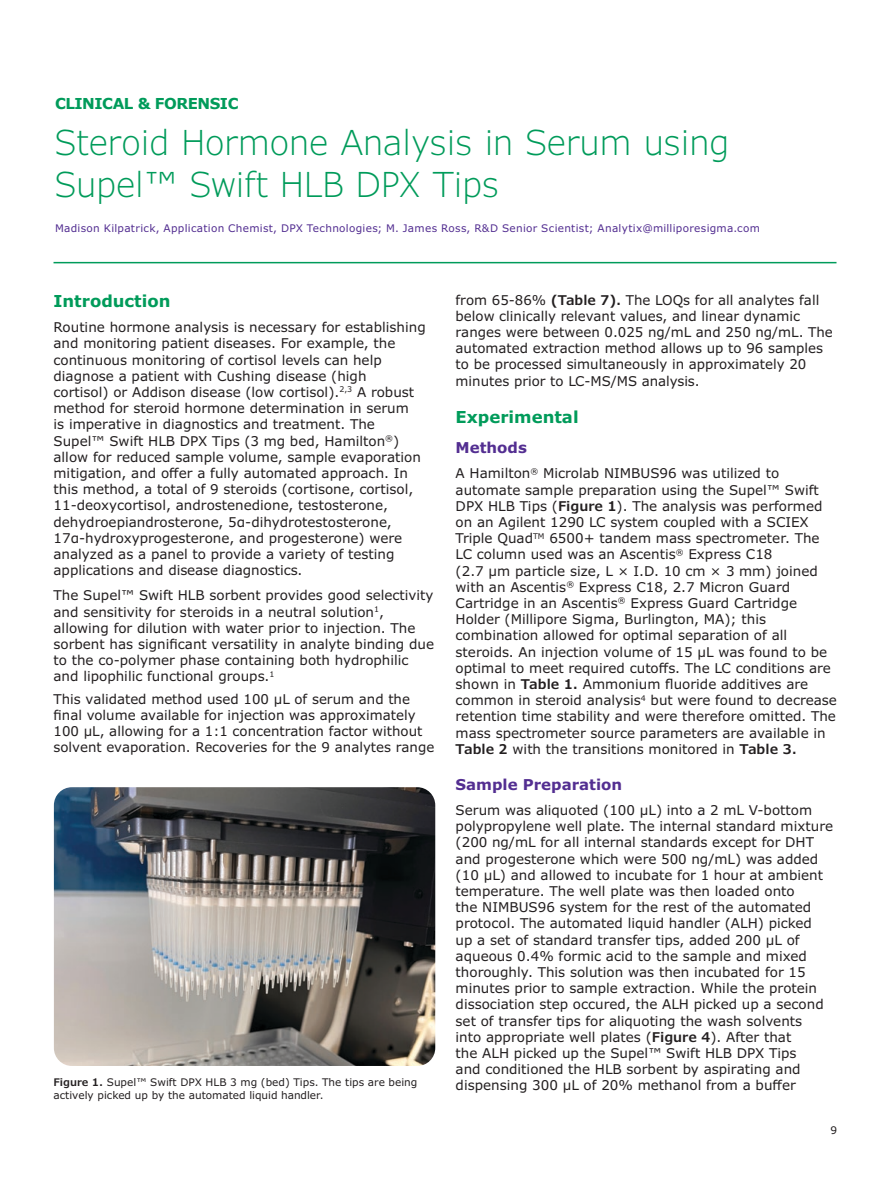
<style>
.page{position:relative;width:891px;height:1188px;background:#fff}
.page>*{position:absolute;margin:0;border:0;box-sizing:border-box;transform-origin:0 0}
.t1{font:300 34.5px/42px "Verdana Pro";color:#009b5a}
.t2{font:700 16.5px "Verdana Pro";color:#009b5a}
.t3{font:700 15px "Verdana Pro";color:#532e91}
.t4{font:700 15px "Verdana";letter-spacing:-.03em;color:#009b5a}
.t5{font:13.5px/16.2px "Verdana Pro";color:#231f20}
.t6{font:10.5px "Verdana Pro";letter-spacing:.025em;color:#532e91}
.t7{font:10.5px/12.6px "Verdana Pro";color:#231f20}
.s1{font-weight:600}
</style>
<div class="page">
<hr style="left:54px;top:262px;width:783px;height:1px;background:#009b5a">
<img style="left:54px;top:787px;width:381px;height:279px">
<p class="t4" style="left:55px;top:94px;width:185px">CLINICAL &amp; FORENSIC</p>
<h1 class="t1" style="left:55px;top:122px;width:676px">Steroid Hormone Analysis in Serum using<br>Supel™ Swift HLB DPX Tips</h1>
<p class="t6" style="left:55px;top:222px;width:706px">Madison Kilpatrick, Application Chemist, DPX Technologies; M. James Ross, R&amp;D Senior Scientist; Analytix@milliporesigma.com</p>
<p class="t2" style="left:54px;top:290px;width:119px">Introduction</p>
<p class="t5" style="left:54px;top:319px;width:374px">Routine hormone analysis is necessary for establishing and monitoring patient diseases. For example, the continuous monitoring of cortisol levels can help diagnose a patient with Cushing disease (high<br>cortisol) or Addison disease (low cortisol).<sup>2,3</sup> A robust method for steroid hormone determination in serum<br>is imperative in diagnostics and treatment. The Supel™ Swift HLB DPX Tips (3 mg bed, Hamilton<sup>®</sup>) allow for reduced sample volume, sample evaporation mitigation, and offer a fully automated approach. In this method, a total of 9 steroids (cortisone, cortisol, 11-deoxycortisol, androstenedione, testosterone, dehydroepiandrosterone, 5α-dihydrotestosterone, 17α-hydroxyprogesterone, and progesterone) were analyzed as a panel to provide a variety of testing applications and disease diagnostics.</p>
<p class="t5" style="left:54px;top:588px;width:382px">The Supel™ Swift HLB sorbent provides good selectivity and sensitivity for steroids in a neutral solution<sup>1</sup>, allowing for dilution with water prior to injection. The sorbent has significant versatility in analyte binding due to the co-polymer phase containing both hydrophilic and lipophilic functional groups.<sup>1</sup></p>
<p class="t5" style="left:54px;top:691px;width:382px">This validated method used 100 µL of serum and the final volume available for injection was approximately 100 µL, allowing for a 1:1 concentration factor without solvent evaporation. Recoveries for the 9 analytes range</p>
<p class="t7" style="left:54px;top:1076px;width:365px"><span class="s1">Figure 1.</span> Supel™ Swift DPX HLB 3 mg (bed) Tips. The tips are being actively picked up by the automated liquid handler.</p>
<p class="t5" style="left:456px;top:292px;width:379px">from 65-86% <span class="s1">(Table 7).</span> The LOQs for all analytes fall below clinically relevant values, and linear dynamic ranges were between 0.025 ng/mL and 250 ng/mL. The automated extraction method allows up to 96 samples to be processed simultaneously in approximately 20 minutes prior to LC-MS/MS analysis.</p>
<p class="t2" style="left:456px;top:406px;width:125px">Experimental</p>
<p class="t3" style="left:456px;top:438px;width:73px">Methods</p>
<p class="t5" style="left:456px;top:466px;width:383px">A Hamilton<sup>®</sup> Microlab NIMBUS96 was utilized to automate sample preparation using the Supel™ Swift DPX HLB Tips (<span class="s1">Figure 1</span>). The analysis was performed on an Agilent 1290 LC system coupled with a SCIEX Triple Quad<sup>TM</sup> 6500+ tandem mass spectrometer. The LC column used was an Ascentis<sup>®</sup> Express C18<br>(2.7 µm particle size, L × I.D. 10 cm × 3 mm) joined with an Ascentis<sup>®</sup> Express C18, 2.7 Micron Guard Cartridge in an Ascentis<sup>®</sup> Express Guard Cartridge Holder (Millipore Sigma, Burlington, MA); this combination allowed for optimal separation of all steroids. An injection volume of 15 µL was found to be optimal to meet required cutoffs. The LC conditions are shown in <span class="s1">Table 1.</span> Ammonium fluoride additives are common in steroid analysis<sup>4</sup> but were found to decrease retention time stability and were therefore omitted. The mass spectrometer source parameters are available in <span class="s1">Table 2</span> with the transitions monitored in <span class="s1">Table 3.</span></p>
<p class="t3" style="left:456px;top:775px;width:168px">Sample Preparation</p>
<p class="t5" style="left:456px;top:802px;width:379px">Serum was aliquoted (100 µL) into a 2 mL V-bottom polypropylene well plate. The internal standard mixture (200 ng/mL for all internal standards except for DHT and progesterone which were 500 ng/mL) was added (10 µL) and allowed to incubate for 1 hour at ambient temperature. The well plate was then loaded onto<br>the NIMBUS96 system for the rest of the automated protocol. The automated liquid handler (ALH) picked<br>up a set of standard transfer tips, added 200 µL of aqueous 0.4% formic acid to the sample and mixed thoroughly. This solution was then incubated for 15 minutes prior to sample extraction. While the protein dissociation step occured, the ALH picked up a second set of transfer tips for aliquoting the wash solvents<br>into appropriate well plates (<span class="s1">Figure 4</span>). After that<br>the ALH picked up the Supel™ Swift HLB DPX Tips<br>and conditioned the HLB sorbent by aspirating and dispensing 300 µL of 20% methanol from a buffer</p>
<p class="t7" style="left:830px;top:1124px;width:8px">9</p>
</div>
